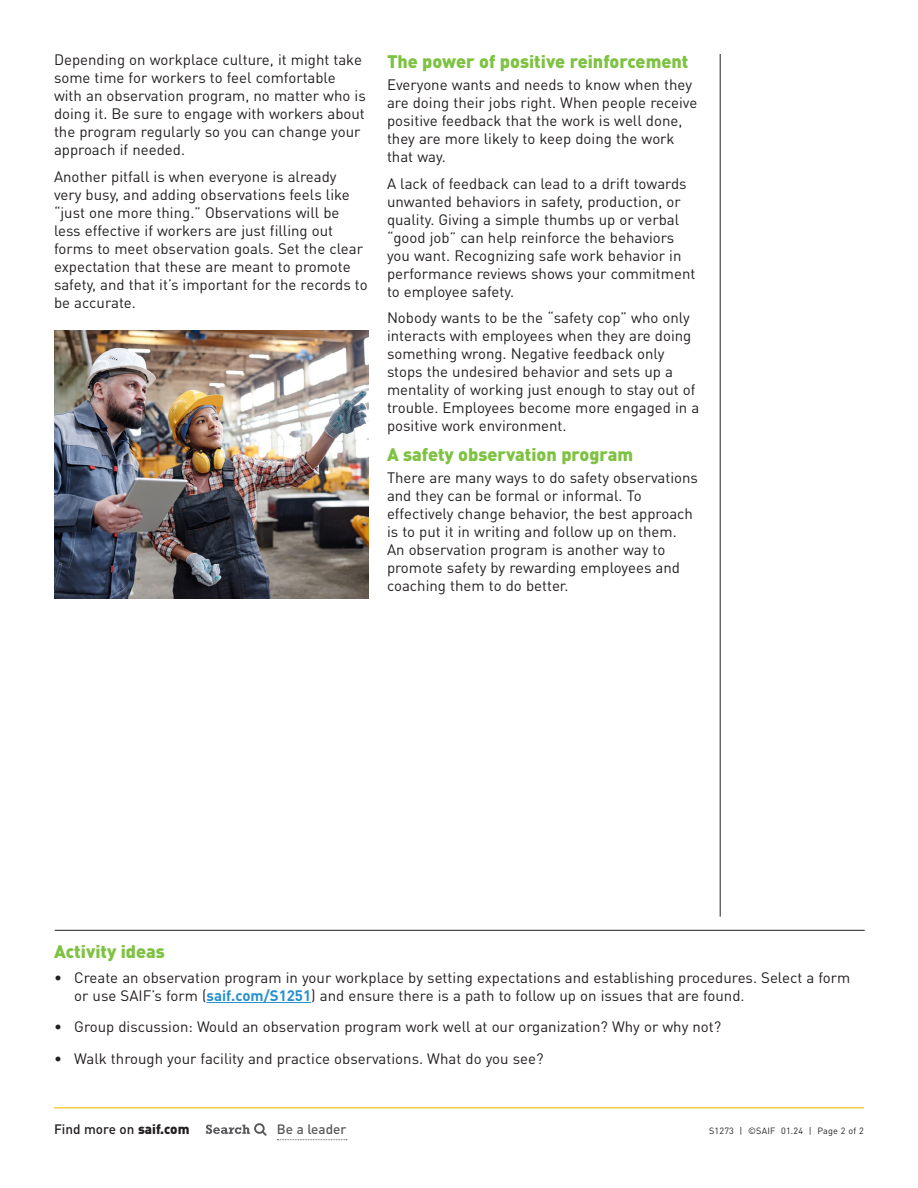
<style>
.page{position:relative;width:918px;height:1188px;background:#fff}
.page>*{position:absolute;margin:0;border:0;box-sizing:border-box;transform-origin:0 0}
.Subhead{font:900 18px "DINOT";color:#7dc241}
.Body_text{font:15px/18px "DINOT";color:#231f20}
.Body_text-2{font:500 13.5px "DINOT";color:#231f20}
.Body_text-3{font:500 13.5px "DINOT";color:#59595b}
.Body_text-4{font:9px "DINOT";letter-spacing:.025em;color:#231f20}
.s1{font-weight:700;color:#278fce}
.s2{font-weight:900}
</style>
<div class="page">
<hr style="left:55px;top:930px;width:810px;height:1px;background:#231f20">
<svg style="left:277px;top:1139px;width:70px;height:1px"></svg>
<svg style="left:206px;top:1123px;width:61px;height:13px"></svg>
<hr style="left:207px;top:1002px;width:104px;height:1px;background:#278fce">
<hr style="left:720px;top:54px;width:1px;height:863px;background:#231f20">
<hr style="left:54px;top:1107px;width:810px;height:1px;background:#facc44">
<img style="left:55px;top:331px;width:314px;height:267px">
<p class="Body_text" style="left:54px;top:50px;width:313px">Depending on workplace culture, it might take some time for workers to feel comfortable with an observation program, no matter who is doing it. Be sure to engage with workers about the program regularly so you can change your approach if needed.</p>
<p class="Body_text" style="left:54px;top:167px;width:315px">Another pitfall is when everyone is already very busy, and adding observations feels like “just one more thing.” Observations will be less effective if workers are just filling out forms to meet observation goals. Set the clear expectation that these are meant to promote safety, and that it’s important for the records to be accurate.</p>
<p class="Subhead" style="left:387px;top:49px;width:303px">The power of positive reinforcement</p>
<p class="Body_text" style="left:387px;top:75px;width:312px">Everyone wants and needs to know when they are doing their jobs right. When people receive positive feedback that the work is well done, they are more likely to keep doing the work that way.</p>
<p class="Body_text" style="left:387px;top:174px;width:310px">A lack of feedback can lead to a drift towards unwanted behaviors in safety, production, or quality. Giving a simple thumbs up or verbal “good job” can help reinforce the behaviors you want. Recognizing safe work behavior in performance reviews shows your commitment to employee safety.</p>
<p class="Body_text" style="left:387px;top:308px;width:314px">Nobody wants to be the “safety cop” who only interacts with employees when they are doing something wrong. Negative feedback only stops the undesired behavior and sets up a mentality of working just enough to stay out of trouble. Employees become more engaged in a positive work environment.</p>
<p class="Subhead" style="left:387px;top:442px;width:248px">A safety observation program</p>
<p class="Body_text" style="left:387px;top:468px;width:313px">There are many ways to do safety observations and they can be formal or informal. To effectively change behavior, the best approach is to put it in writing and follow up on them.<br>An observation program is another way to promote safety by rewarding employees and coaching them to do better.</p>
<p class="Subhead" style="left:54px;top:939px;width:112px">Activity ideas</p>
<p class="Body_text" style="left:74px;top:967px;width:778px;text-indent:-20px">• Create an observation program in your workplace by setting expectations and establishing procedures. Select a form or use SAIF’s form (<span class="s1">saif.com/S1251</span>) and ensure there is a path to follow up on issues that are found.</p>
<p class="Body_text" style="left:54px;top:1017px;width:669px">• Group discussion: Would an observation program work well at our organization? Why or why not?</p>
<p class="Body_text" style="left:54px;top:1048px;width:491px">• Walk through your facility and practice observations. What do you see?</p>
<p class="Body_text-2" style="left:54px;top:1120px;width:137px">Find more on <span class="s2">saif.com</span></p>
<p class="Body_text-3" style="left:277px;top:1120px;width:71px">Be a leader</p>
<p class="Body_text-4" style="left:709px;top:1125px;width:156px">S1273 | ©SAIF 01.24 | Page 2 of 2</p>
</div>
